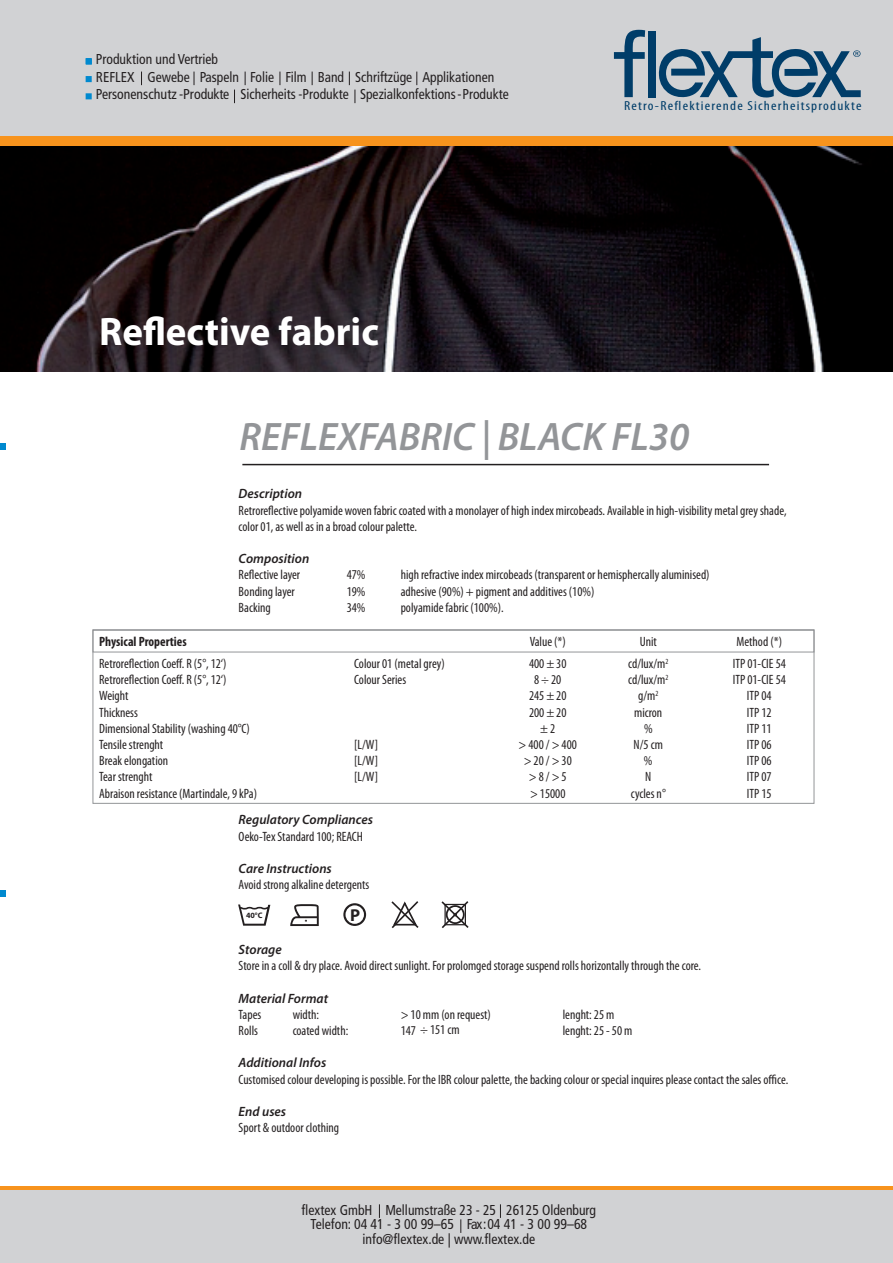
<style>
.page{position:relative;width:893px;height:1263px;background:#fff}
.page>*{position:absolute;margin:0;border:0;box-sizing:border-box;transform-origin:0 0}
.t1{font:italic 600 39.9px "Myriad Pro";color:#939598}
.t2{font:700 39.9px "Myriad Pro";color:#fff}
.t3{font:700 17.25px "Myriad";color:#231f20}
.t4{font:condensed 14.25px/17.7px "Frutiger";color:#231f20;scale:.95 1}
.t5{font:condensed 14.25px/14.5px "Frutiger";color:#231f20;text-align:center;scale:.96 1}
.t6{font:condensed 13.5px/16.2px "Myriad Pro";color:#231f20}
.t7{font:italic 600 13.5px "Myriad Pro";color:#231f20}
.t8{font:700 condensed 13.5px "Myriad Pro";color:#231f20}
.t9{font:condensed 13.05px "Myriad Pro";letter-spacing:.08em;color:#003d69;scale:1.15 1}
.t10{font:9.45px "Myriad";color:#231f20}
.t11{font:700 7.95px "Myriad";color:#231f20}
</style>
<div class="page">
<img style="left:0;top:146px;width:893px;height:226px">
<div style="left:0;top:0;width:893px;height:146px;background:#d1d2d4"></div>
<div style="left:0;top:1189px;width:893px;height:74px;background:#d1d2d4"></div>
<div style="left:0;top:137px;width:893px;height:9px;background:#f7931d"></div>
<hr style="left:0;top:1186px;width:893px;height:4px;background:#f7931d">
<svg style="left:614px;top:30px;width:31px;height:67px"></svg>
<div style="left:648px;top:31px;width:7px;height:66px;background:#003d69"></div>
<svg style="left:658px;top:37px;width:203px;height:61px"></svg>
<div style="left:93px;top:629px;width:721px;height:175px;border:1px solid #939598"></div>
<div style="left:93px;top:630px;width:721px;height:22px;border:1px solid #939598"></div>
<hr style="left:242px;top:464px;width:527px;height:1px;background:#231f20">
<svg style="left:238px;top:904px;width:32px;height:22px"></svg>
<svg style="left:290px;top:904px;width:29px;height:22px"></svg>
<svg style="left:343px;top:903px;width:23px;height:23px"></svg>
<svg style="left:391px;top:901px;width:28px;height:27px"></svg>
<svg style="left:441px;top:901px;width:28px;height:27px"></svg>
<div style="left:0;top:443px;width:6px;height:7px;background:#0089cf"></div>
<svg style="left:0;top:890px;width:6px;height:6px"></svg>
<svg style="left:86px;top:58px;width:6px;height:7px"></svg>
<svg style="left:86px;top:76px;width:6px;height:6px"></svg>
<svg style="left:141px;top:72px;width:1px;height:13px"></svg>
<svg style="left:194px;top:72px;width:1px;height:13px"></svg>
<svg style="left:245px;top:72px;width:1px;height:13px"></svg>
<svg style="left:280px;top:72px;width:1px;height:13px"></svg>
<svg style="left:312px;top:72px;width:1px;height:13px"></svg>
<svg style="left:416px;top:72px;width:1px;height:13px"></svg>
<svg style="left:86px;top:93px;width:6px;height:6px"></svg>
<svg style="left:234px;top:90px;width:1px;height:13px"></svg>
<svg style="left:349px;top:72px;width:7px;height:31px"></svg>
<svg style="left:379px;top:1204px;width:1px;height:14px"></svg>
<svg style="left:500px;top:1204px;width:1px;height:14px"></svg>
<svg style="left:460px;top:1219px;width:1px;height:14px"></svg>
<p class="t4" style="left:96px;top:50px;width:436px">Produktion und Vertrieb<br>REFLEX Gewebe Paspeln Folie Film Band Schriftzüge Applikationen<br>Personenschutz -Produkte Sicherheits -Produkte Spezialkonfektions - Produkte</p>
<h1 class="t2" style="left:99px;top:306px;width:281px">Reflective fabric</h1>
<p class="t9" style="left:624px;top:98px;width:208px">Retro-Reflektierende Sicherheitsprodukte</p>
<h1 class="t1" style="left:240px;top:415px;width:451px">REFLEXFABRIC | BLACK FL30</h1>
<p class="t7" style="left:239px;top:486px;width:65px">Description</p>
<p class="t6" style="left:239px;top:502px;width:549px">Retroreflective polyamide woven fabric coated with a monolayer of high index mircobeads. Available in high-visibility metal grey shade, color 01, as well as in a broad colour palette.</p>
<p class="t7" style="left:239px;top:551px;width:72px">Composition</p>
<p class="t6" style="left:239px;top:567px;width:63px">Reflective layer</p>
<p class="t6" style="left:347px;top:567px;width:20px">47%</p>
<p class="t6" style="left:401px;top:567px;width:310px">high refractive index mircobeads (transparent or hemisphercally aluminised)</p>
<p class="t6" style="left:239px;top:583px;width:58px">Bonding layer</p>
<p class="t6" style="left:347px;top:583px;width:20px">19%</p>
<p class="t6" style="left:401px;top:583px;width:195px">adhesive (90%) + pigment and additives (10%)</p>
<p class="t6" style="left:239px;top:599px;width:34px">Backing</p>
<p class="t6" style="left:347px;top:599px;width:20px">34%</p>
<p class="t6" style="left:401px;top:599px;width:104px">polyamide fabric (100%).</p>
<p class="t8" style="left:99px;top:633px;width:89px">Physical Properties</p>
<p class="t6" style="left:530px;top:634px;width:38px">Value (*)</p>
<p class="t6" style="left:640px;top:634px;width:19px">Unit</p>
<p class="t6" style="left:736px;top:634px;width:47px">Method (*)</p>
<p class="t6" style="left:99px;top:655px;width:129px">Retroreflection Coeff. R (5°, 12‘)</p>
<p class="t6" style="left:354px;top:655px;width:92px">Colour 01 (metal grey)</p>
<p class="t6" style="left:529px;top:655px;width:39px">400 ± 30</p>
<p class="t6" style="left:628px;top:655px;width:42px">cd/lux/m<sup>2</sup></p>
<p class="t6" style="left:733px;top:655px;width:55px">ITP 01-CIE 54</p>
<p class="t6" style="left:99px;top:671px;width:129px">Retroreflection Coeff. R (5°, 12‘)</p>
<p class="t6" style="left:354px;top:671px;width:53px">Colour Series</p>
<p class="t6" style="left:534px;top:671px;width:29px">8 ÷ 20</p>
<p class="t6" style="left:628px;top:671px;width:42px">cd/lux/m<sup>2</sup></p>
<p class="t6" style="left:733px;top:671px;width:55px">ITP 01-CIE 54</p>
<p class="t6" style="left:99px;top:688px;width:31px">Weight</p>
<p class="t6" style="left:529px;top:688px;width:39px">245 ± 20</p>
<p class="t6" style="left:638px;top:688px;width:22px">g/m<sup>2</sup></p>
<p class="t6" style="left:747px;top:688px;width:26px">ITP 04</p>
<p class="t6" style="left:99px;top:704px;width:40px">Thickness</p>
<p class="t6" style="left:529px;top:704px;width:39px">200 ± 20</p>
<p class="t6" style="left:634px;top:704px;width:30px">micron</p>
<p class="t6" style="left:747px;top:704px;width:26px">ITP 12</p>
<p class="t6" style="left:99px;top:720px;width:152px">Dimensional Stability (washing 40°C)</p>
<p class="t6" style="left:540px;top:720px;width:17px">± 2</p>
<p class="t6" style="left:644px;top:720px;width:10px">%</p>
<p class="t6" style="left:747px;top:720px;width:26px">ITP 11</p>
<p class="t6" style="left:99px;top:736px;width:66px">Tensile strenght</p>
<p class="t6" style="left:354px;top:736px;width:25px">[L/W]</p>
<p class="t6" style="left:519px;top:736px;width:60px">&gt; 400 / &gt; 400</p>
<p class="t6" style="left:634px;top:736px;width:31px">N/5 cm</p>
<p class="t6" style="left:747px;top:736px;width:26px">ITP 06</p>
<p class="t6" style="left:99px;top:752px;width:70px">Break elongation</p>
<p class="t6" style="left:354px;top:752px;width:25px">[L/W]</p>
<p class="t6" style="left:524px;top:752px;width:50px">&gt; 20 / &gt; 30</p>
<p class="t6" style="left:644px;top:752px;width:10px">%</p>
<p class="t6" style="left:747px;top:752px;width:26px">ITP 06</p>
<p class="t6" style="left:99px;top:769px;width:55px">Tear strenght</p>
<p class="t6" style="left:354px;top:769px;width:25px">[L/W]</p>
<p class="t6" style="left:529px;top:769px;width:39px">&gt; 8 / &gt; 5</p>
<p class="t6" style="left:645px;top:769px;width:8px">N</p>
<p class="t6" style="left:747px;top:769px;width:26px">ITP 07</p>
<p class="t6" style="left:99px;top:785px;width:159px">Abraison resistance (Martindale, 9 kPa)</p>
<p class="t6" style="left:530px;top:785px;width:37px">&gt; 15000</p>
<p class="t6" style="left:631px;top:785px;width:36px">cycles n°</p>
<p class="t6" style="left:747px;top:785px;width:26px">ITP 15</p>
<p class="t7" style="left:239px;top:812px;width:136px">Regulatory Compliances</p>
<p class="t6" style="left:239px;top:828px;width:126px">Oeko-Tex Standard 100; REACH</p>
<p class="t7" style="left:239px;top:861px;width:95px">Care Instructions</p>
<p class="t6" style="left:239px;top:876px;width:132px">Avoid strong alkaline detergents</p>
<p class="t11" style="left:246px;top:912px;width:18px">40°C</p>
<p class="t10" style="left:305px;top:916px;width:4px">•</p>
<p class="t3" style="left:350px;top:906px;width:12px">P</p>
<p class="t7" style="left:239px;top:942px;width:45px">Storage</p>
<p class="t6" style="left:239px;top:957px;width:464px">Store in a coll &amp; dry place. Avoid direct sunlight. For prolomged storage suspend rolls horizontally through the core.</p>
<p class="t7" style="left:239px;top:991px;width:91px">Material Format</p>
<p class="t6" style="left:239px;top:1006px;width:24px">Tapes</p>
<p class="t6" style="left:293px;top:1006px;width:28px">width:</p>
<p class="t6" style="left:401px;top:1006px;width:92px">&gt; 10 mm (on request)</p>
<p class="t6" style="left:563px;top:1006px;width:53px">lenght: 25 m</p>
<p class="t6" style="left:239px;top:1022px;width:21px">Rolls</p>
<p class="t6" style="left:293px;top:1022px;width:57px">coated width:</p>
<p class="t6" style="left:401px;top:1021px;width:60px">147 ÷ 151 cm</p>
<p class="t6" style="left:563px;top:1022px;width:71px">lenght: 25 - 50 m</p>
<p class="t7" style="left:239px;top:1055px;width:89px">Additional Infos</p>
<p class="t6" style="left:239px;top:1071px;width:551px">Customised colour developing is possible. For the IBR colour palette, the backing colour or special inquires please contact the sales office.</p>
<p class="t7" style="left:239px;top:1104px;width:49px">End uses</p>
<p class="t6" style="left:239px;top:1119px;width:102px">Sport &amp; outdoor clothing</p>
<p class="t5" style="left:302px;top:1203px;width:308px">flextex GmbH Mellumstraße 23 - 25 26125 Oldenburg<br>Telefon: 04 41 - 3 00 99–65 Fax : 04 41 - 3 00 99–68 info@flextex.de | www.flextex.de</p>
</div>
